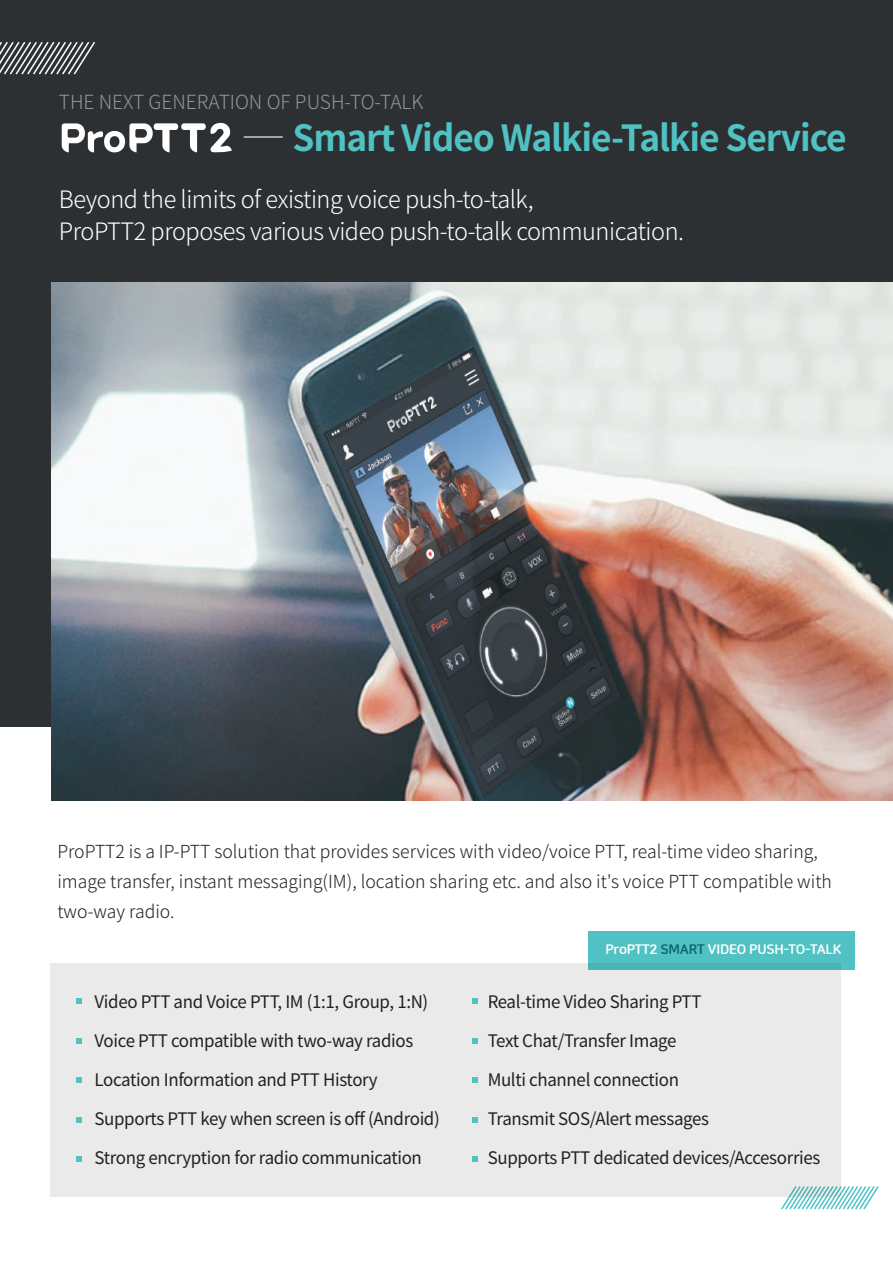
<style>
.page{position:relative;width:893px;height:1263px;background:#fff}
.page>*{position:absolute;margin:0;border:0;box-sizing:border-box;transform-origin:0 0}
.t1{font:700 36px "Noto Sans CJ Kkr";letter-spacing:-.03em;color:#50c2c4}
.t2{font:300 24px/31.5px "Noto Sans CJ Kkr";letter-spacing:-.02em;color:#fff}
.t3{font:300 19.5px "Noto Sans CJ Kkr";color:#939598}
.t4{font:300 18px/30px "Noto Sans CJ Kkr";color:#231f20}
.t5{font:17.25px "Noto Sans CJ Kkr";letter-spacing:-.02em;color:#231f20}
.t6{font:13.5px "Nanum Square Round EB";letter-spacing:-.02em;color:#fff}
.s1{color:#0e666d}
</style>
<div class="page">
<div style="left:588px;top:931px;width:267px;height:38px;background:#50c2c4"></div>
<svg style="left:780px;top:1186px;width:99px;height:24px"></svg>
<div style="left:0;top:0;width:893px;height:727px;background:#2d3033"></div>
<svg style="left:62px;top:123px;width:170px;height:30px"></svg>
<img style="left:52px;top:282px;width:841px;height:519px">
<hr style="left:244px;top:136px;width:39px;height:2px;background:#fff">
<div style="left:50px;top:963px;width:791px;height:233px;background:#eaeaeb"></div>
<svg style="left:0;top:42px;width:95px;height:33px"></svg>
<svg style="left:77px;top:999px;width:5px;height:5px"></svg>
<svg style="left:77px;top:1038px;width:5px;height:5px"></svg>
<svg style="left:77px;top:1078px;width:5px;height:5px"></svg>
<svg style="left:77px;top:1117px;width:5px;height:5px"></svg>
<svg style="left:77px;top:1157px;width:5px;height:5px"></svg>
<svg style="left:472px;top:999px;width:5px;height:5px"></svg>
<svg style="left:472px;top:1038px;width:5px;height:5px"></svg>
<svg style="left:472px;top:1078px;width:5px;height:5px"></svg>
<svg style="left:472px;top:1117px;width:5px;height:5px"></svg>
<svg style="left:472px;top:1157px;width:5px;height:5px"></svg>
<p class="t3" style="left:59px;top:91px;width:366px">THE NEXT GENERATION OF PUSH-TO-TALK</p>
<h1 class="t1" style="left:293px;top:117px;width:556px">Smart Video Walkie-Talkie Service</h1>
<h2 class="t2" style="left:59px;top:184px;width:627px">Beyond the limits of existing voice push-to-talk,<br>ProPTT2 proposes various video push-to-talk communication.</h2>
<p class="t4" style="left:57px;top:836px;width:776px">ProPTT2 is a IP-PTT solution that provides services with video/voice PTT, real-time video sharing, image transfer, instant messaging(IM), location sharing etc. and also it's voice PTT compatible with two-way radio.</p>
<p class="t5" style="left:94px;top:992px;width:335px">Video PTT and Voice PTT, IM (1:1, Group, 1:N)</p>
<p class="t5" style="left:94px;top:1031px;width:320px">Voice PTT compatible with two-way radios</p>
<p class="t5" style="left:94px;top:1070px;width:285px">Location Information and PTT History</p>
<p class="t5" style="left:94px;top:1109px;width:347px">Supports PTT key when screen is off (Android)</p>
<p class="t5" style="left:94px;top:1148px;width:329px">Strong encryption for radio communication</p>
<p class="t6" style="left:605px;top:942px;width:238px">ProPTT2 <span class="s1">SMART</span> VIDEO PUSH-TO-TALK</p>
<p class="t5" style="left:488px;top:992px;width:215px">Real-time Video Sharing PTT</p>
<p class="t5" style="left:488px;top:1031px;width:190px">Text Chat/Transfer Image</p>
<p class="t5" style="left:488px;top:1070px;width:193px">Multi channel connection</p>
<p class="t5" style="left:488px;top:1109px;width:223px">Transmit SOS/Alert messages</p>
<p class="t5" style="left:488px;top:1148px;width:334px">Supports PTT dedicated devices/Accesorries</p>
</div>
